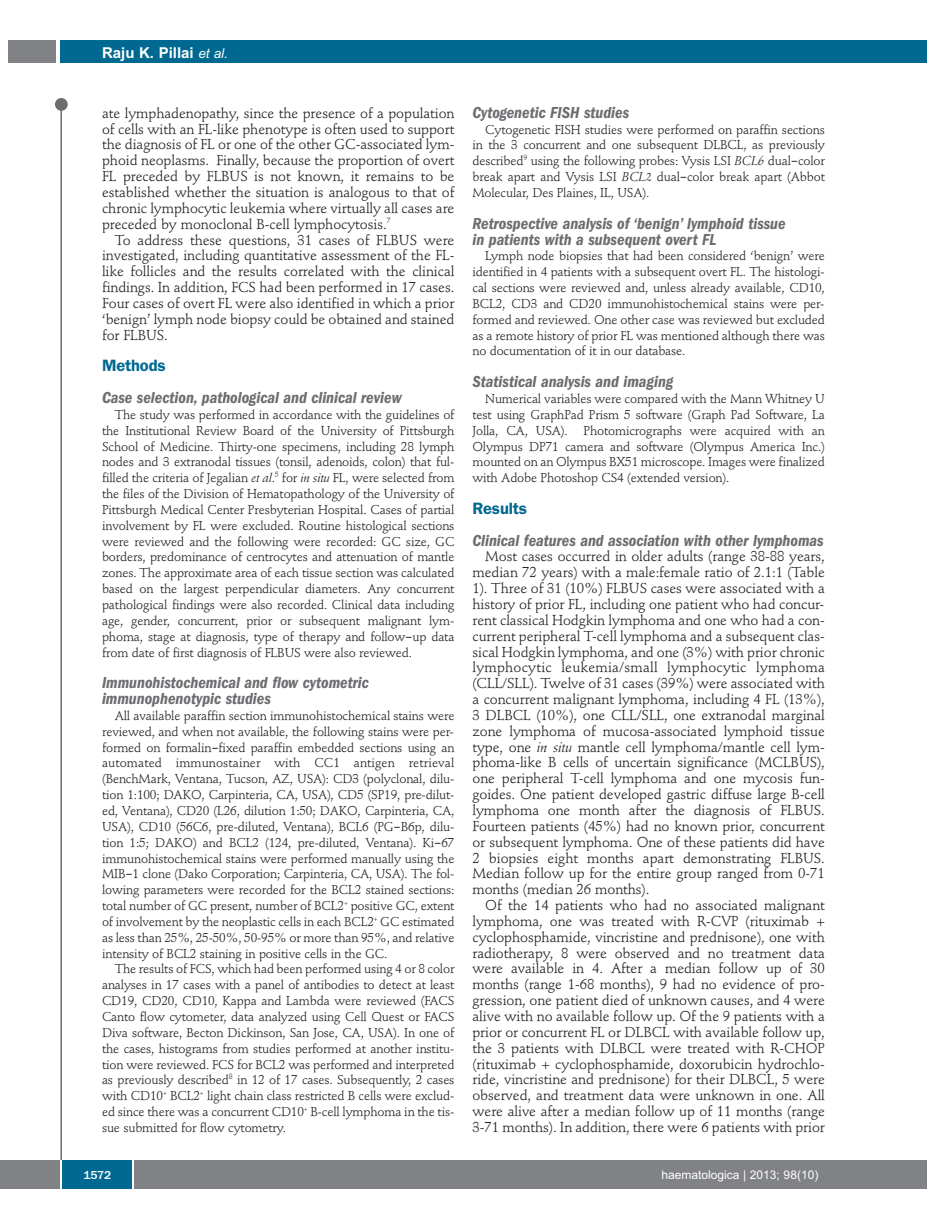
<style>
.page{position:relative;width:927px;height:1225px;background:#fff}
.page>*{position:absolute;margin:0;border:0;box-sizing:border-box;transform-origin:0 0}
.t1{font:italic 600 condensed 16.5px/15.9px "Franklin Gothic";color:#6c6d70}
.t2{font:600 16.5px "Franklin Gothic";letter-spacing:-.01em;color:#006991}
.t3{font:700 15px "Arial";color:#fff}
.t4{font:14.25px/15.9px "Stempel Schneidler";letter-spacing:-.005em;color:#231f20;text-align:justify}
.t5{font:12.75px/15.9px "Stempel Schneidler";letter-spacing:-.015em;color:#231f20;text-align:justify}
.t6{font:12px "Arial";color:#fff}
.t7{font:500 12px "Franklin Gothic";color:#fff}
.s1{font-weight:400;font-style:italic;font-size:13.5px}
.s2{font-style:italic}
.s3{font-family:"Lucida Grande"}
</style>
<div class="page">
<div style="left:911px;top:40px;width:16px;height:22px;background:#006991"></div>
<div style="left:910px;top:1160px;width:17px;height:28px;background:#808285"></div>
<div style="left:55px;top:98px;width:13px;height:13px;background:#6c6d70;border-radius:50%"></div>
<hr style="left:60px;top:101px;width:2px;height:1061px;background:#6c6d70">
<div style="left:60px;top:40px;width:852px;height:22px;background:#006991"></div>
<div style="left:9px;top:40px;width:47px;height:22px;background:#808285"></div>
<div style="left:0;top:1160px;width:911px;height:28px;background:#808285"></div>
<div style="left:62px;top:1160px;width:71px;height:28px;background:#006991"></div>
<hr style="left:60px;top:1160px;width:2px;height:28px;background:#fff">
<svg style="left:133px;top:1160px;width:1px;height:28px"></svg>
<p class="t3" style="left:102px;top:44px;width:127px">Raju K. Pillai <span class="s1">et al.</span></p>
<p class="t4" style="left:102px;top:106px;width:354px">ate lymphadenopathy, since the presence of a population of cells with an FL-like phenotype is often used to support the diagnosis of FL or one of the other GC-associated lym&shy;phoid neoplasms. Finally, because the proportion of overt FL preceded by FLBUS is not known, it remains to be established whether the situation is analogous to that of chronic lymphocytic leukemia where virtually all cases are preceded by monoclonal B-cell lymphocytosis.<sup>7</sup></p>
<p class="t4" style="left:102px;top:233px;width:354px;text-indent:13px">To address these questions, 31 cases of FLBUS were investigated, including quantitative assessment of the FL&shy;like follicles and the results correlated with the clinical findings. In addition, FCS had been performed in 17 cases.<br>Four cases of overt FL were also identified in which a prior ‘benign’ lymph node biopsy could be obtained and stained for FLBUS.</p>
<p class="t2" style="left:102px;top:360px;width:65px">Methods</p>
<p class="t1" style="left:102px;top:390px;width:301px">Case selection, pathological and clinical review</p>
<p class="t5" style="left:102px;top:408px;width:354px;text-indent:13px">The study was performed in accordance with the guidelines of the Institutional Review Board of the University of Pittsburgh School of Medicine. Thirty-one specimens, including 28 lymph nodes and 3 extranodal tissues (tonsil, adenoids, colon) that ful&shy;filled the criteria of Jegalian <span class="s2">et al</span>.<sup>5</sup> for <span class="s2">in situ</span> FL, were selected from the files of the Division of Hematopathology of the University of Pittsburgh Medical Center Presbyterian Hospital. Cases of partial involvement by FL were excluded. Routine histological sections were reviewed and the following were recorded: GC size, GC borders, predominance of centrocytes and attenuation of mantle zones. The approximate area of each tissue section was calculated based on the largest perpendicular diameters. Any concurrent pathological findings were also recorded. Clinical data including age, gender, concurrent, prior or subsequent malignant lym&shy;phoma, stage at diagnosis, type of therapy and follow<span class="s3">‐</span>up data from date of first diagnosis of FLBUS were also reviewed.</p>
<p class="t1" style="left:102px;top:676px;width:268px">Immunohistochemical and flow cytometric immunophenotypic studies</p>
<p class="t5" style="left:102px;top:709px;width:354px;text-indent:13px">All available paraffin section immunohistochemical stains were reviewed, and when not available, the following stains were per&shy;formed on formalin<span class="s3">‐</span>fixed paraffin embedded sections using an automated immunostainer with CC1 antigen retrieval (BenchMark, Ventana, Tucson, AZ, USA): CD3 (polyclonal, dilu&shy;tion 1:100; DAKO, Carpinteria, CA, USA), CD5 (SP19, pre-dilut&shy;ed, Ventana), CD20 (L26, dilution 1:50; DAKO, Carpinteria, CA, USA), CD10 (56C6, pre-diluted, Ventana), BCL6 (PG<span class="s3">‐</span>B6p, dilu&shy;tion 1:5; DAKO) and BCL2 (124, pre-diluted, Ventana). Ki<span class="s3">‐</span>67 immunohistochemical stains were performed manually using the MIB<span class="s3">‐</span>1 clone (Dako Corporation; Carpinteria, CA, USA). The fol&shy;lowing parameters were recorded for the BCL2 stained sections: total number of GC present, number of BCL2<sup>+</sup> positive GC, extent of involvement by the neoplastic cells in each BCL2<sup>+</sup> GC estimated as less than 25%, 25-50%, 50-95% or more than 95%, and relative intensity of BCL2 staining in positive cells in the GC.</p>
<p class="t5" style="left:102px;top:962px;width:354px;text-indent:13px">The results of FCS, which had been performed using 4 or 8 color analyses in 17 cases with a panel of antibodies to detect at least CD19, CD20, CD10, Kappa and Lambda were reviewed (FACS Canto flow cytometer, data analyzed using Cell Quest or FACS Diva software, Becton Dickinson, San Jose, CA, USA). In one of the cases, histograms from studies performed at another institu&shy;tion were reviewed. FCS for BCL2 was performed and interpreted as previously described<sup>8</sup> in 12 of 17 cases. Subsequently, 2 cases with CD10<sup>+</sup> BCL2<sup>+</sup> light chain class restricted B cells were exclud&shy;ed since there was a concurrent CD10<sup>+</sup> B-cell lymphoma in the tis&shy;sue submitted for flow cytometry.</p>
<p class="t1" style="left:472px;top:105px;width:158px">Cytogenetic FISH studies</p>
<p class="t5" style="left:472px;top:122px;width:354px;text-indent:13px">Cytogenetic FISH studies were performed on paraffin sections in the 3 concurrent and one subsequent DLBCL, as previously described<sup>9</sup> using the following probes: Vysis LSI <span class="s2">BCL6</span> dual<span class="s3">‐</span>color break apart and Vysis LSI <span class="s2">BCL2</span> dual<span class="s3">‐</span>color break apart (Abbot Molecular, Des Plaines, IL, USA).</p>
<p class="t1" style="left:472px;top:216px;width:315px">Retrospective analysis of ‘benign’ lymphoid tissue in patients with a subsequent overt FL</p>
<p class="t5" style="left:472px;top:249px;width:354px;text-indent:13px">Lymph node biopsies that had been considered ‘benign’ were identified in 4 patients with a subsequent overt FL. The histologi&shy;cal sections were reviewed and, unless already available, CD10, BCL2, CD3 and CD20 immunohistochemical stains were per&shy;formed and reviewed. One other case was reviewed but excluded as a remote history of prior FL was mentioned although there was no documentation of it in our database.</p>
<p class="t1" style="left:472px;top:375px;width:202px">Statistical analysis and imaging</p>
<p class="t5" style="left:472px;top:392px;width:354px;text-indent:13px">Numerical variables were compared with the Mann Whitney U test using GraphPad Prism 5 software (Graph Pad Software, La Jolla, CA, USA). Photomicrographs were acquired with an Olympus DP71 camera and software (Olympus America Inc.) mounted on an Olympus BX51 microscope. Images were finalized with Adobe Photoshop CS4 (extended version).</p>
<p class="t2" style="left:472px;top:502px;width:56px">Results</p>
<p class="t1" style="left:472px;top:533px;width:353px">Clinical features and association with other lymphomas</p>
<p class="t4" style="left:472px;top:550px;width:354px;text-indent:13px">Most cases occurred in older adults (range 38-88 years, median 72 years) with a male:female ratio of 2.1:1 (Table 1). Three of 31 (10%) FLBUS cases were associated with a history of prior FL, including one patient who had concur&shy;rent classical Hodgkin lymphoma and one who had a con&shy;current peripheral T-cell lymphoma and a subsequent clas&shy;sical Hodgkin lymphoma, and one (3%) with prior chronic lymphocytic leukemia/small lymphocytic lymphoma (CLL/SLL). Twelve of 31 cases (39%) were associated with a concurrent malignant lymphoma, including 4 FL (13%), 3 DLBCL (10%), one CLL/SLL, one extranodal marginal zone lymphoma of mucosa-associated lymphoid tissue type, one <span class="s2">in situ</span> mantle cell lymphoma/mantle cell lym&shy;phoma-like B cells of uncertain significance (MCLBUS), one peripheral T-cell lymphoma and one mycosis fun&shy;goides. One patient developed gastric diffuse large B-cell lymphoma one month after the diagnosis of FLBUS.<br>Fourteen patients (45%) had no known prior, concurrent or subsequent lymphoma. One of these patients did have 2 biopsies eight months apart demonstrating FLBUS.<br>Median follow up for the entire group ranged from 0-71 months (median 26 months).</p>
<p class="t4" style="left:472px;top:898px;width:354px;text-indent:13px">Of the 14 patients who had no associated malignant lymphoma, one was treated with R-CVP (rituximab + cyclophosphamide, vincristine and prednisone), one with radiotherapy, 8 were observed and no treatment data were available in 4. After a median follow up of 30 months (range 1-68 months), 9 had no evidence of pro&shy;gression, one patient died of unknown causes, and 4 were alive with no available follow up. Of the 9 patients with a prior or concurrent FL or DLBCL with available follow up, the 3 patients with DLBCL were treated with R-CHOP (rituximab + cyclophosphamide, doxorubicin hydrochlo&shy;ride, vincristine and prednisone) for their DLBCL, 5 were observed, and treatment data were unknown in one. All were alive after a median follow up of 11 months (range 3-71 months). In addition, there were 6 patients with prior</p>
<p class="t7" style="left:83px;top:1167px;width:29px">1572</p>
<p class="t6" style="left:661px;top:1167px;width:158px">haematologica | 2013; 98(10)</p>
</div>
